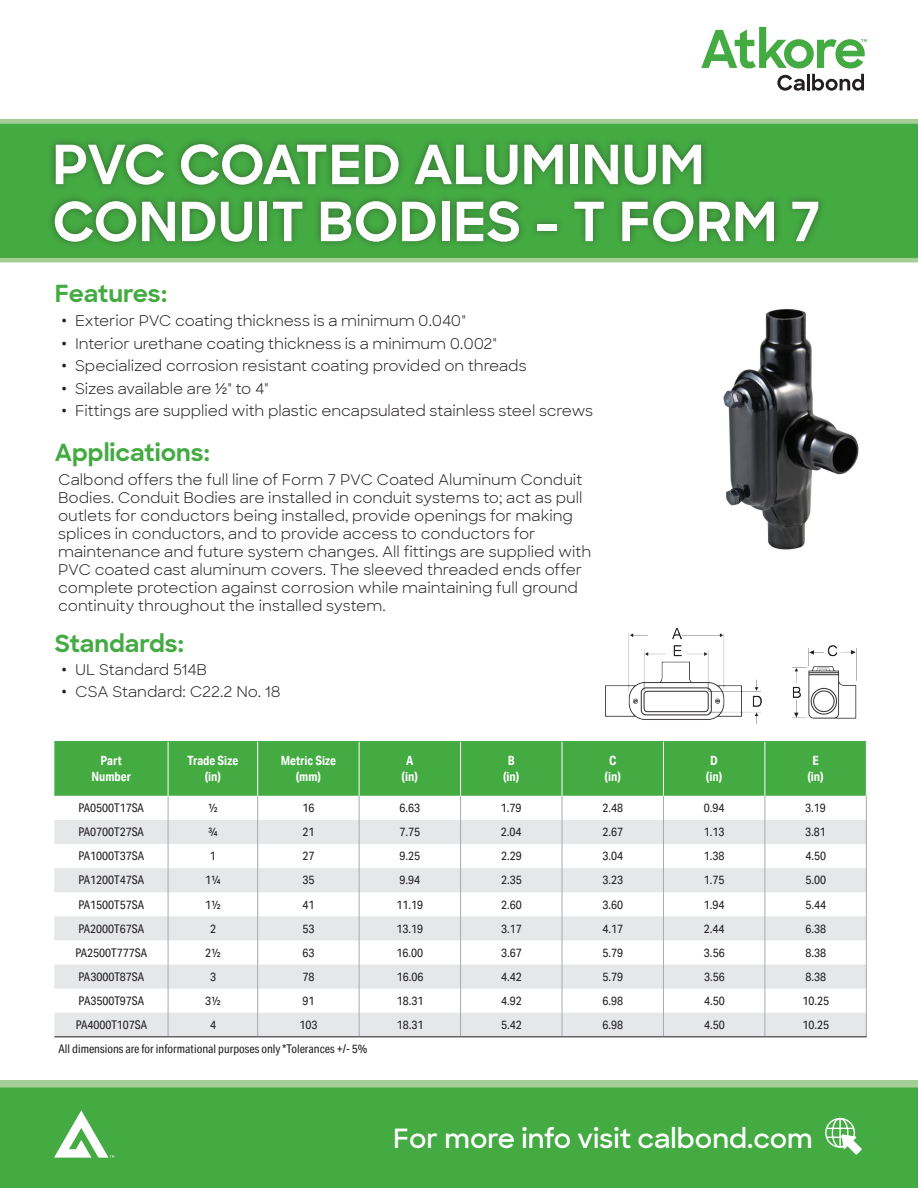
<style>
.page{position:relative;width:918px;height:1188px;background:#fff}
.page>*{position:absolute;margin:0;border:0;box-sizing:border-box;transform-origin:0 0}
.t1{font:700 54px/57px "Sharp Sans";color:#fff}
.t2{font:600 27px "Sharp Sans";color:#fff}
.t3{font:700 24px "Sharp Sans";color:#44aa42}
.t4{font:15px/18px "Sharp Sans";letter-spacing:-.005em;color:#231f20}
.t5{font:700 12.75px/15.3px "Aktiv Grotesk Cd";color:#fff;text-align:center}
.t6{font:12px "Aktiv Grotesk Cd";color:#231f20}
.s1{font-family:"Roboto Condensed";font-weight:700}
</style>
<div class="page">
<svg style="left:0;top:1080px;width:918px;height:108px;background:#4aac48"></svg>
<div style="left:825px;top:1118px;width:30px;height:30px;border:1px solid #fff;border-radius:50%"></div>
<div style="left:832px;top:1118px;width:16px;height:30px;border:1px solid #fff;border-radius:50%"></div>
<hr style="left:839px;top:1119px;width:2px;height:28px;background:#fff">
<svg style="left:827px;top:1128px;width:36px;height:28px"></svg>
<svg style="left:54px;top:1110px;width:60px;height:48px"></svg>
<svg style="left:0;top:124px;width:918px;height:138px;background:#4cad49"></svg>
<div style="left:47px;top:137px;width:779px;height:112px;background:#231f20;opacity:.44"></div>
<div style="left:0;top:119px;width:918px;height:5px;background:#a3ce95"></div>
<svg style="left:701px;top:27px;width:166px;height:64px"></svg>
<div style="left:54px;top:741px;width:812px;height:55px;background:#44aa42"></div>
<svg style="left:54px;top:820px;width:812px;height:216px;fill:#e6e7e9"></svg>
<hr style="left:168px;top:742px;width:1px;height:54px;background:#fff">
<hr style="left:257px;top:742px;width:1px;height:54px;background:#fff">
<hr style="left:359px;top:742px;width:1px;height:54px;background:#fff">
<hr style="left:460px;top:742px;width:1px;height:54px;background:#fff">
<hr style="left:562px;top:742px;width:1px;height:54px;background:#fff">
<hr style="left:663px;top:742px;width:1px;height:54px;background:#fff">
<hr style="left:765px;top:742px;width:1px;height:54px;background:#fff">
<svg style="left:168px;top:796px;width:1px;height:240px"></svg>
<svg style="left:257px;top:796px;width:1px;height:240px"></svg>
<svg style="left:359px;top:796px;width:1px;height:240px"></svg>
<svg style="left:460px;top:796px;width:1px;height:240px"></svg>
<svg style="left:562px;top:796px;width:1px;height:240px"></svg>
<svg style="left:663px;top:796px;width:1px;height:240px"></svg>
<svg style="left:765px;top:796px;width:1px;height:240px"></svg>
<svg style="left:866px;top:796px;width:1px;height:240px"></svg>
<hr style="left:54px;top:1036px;width:114px;height:1px;background:#231f20">
<hr style="left:168px;top:1036px;width:90px;height:1px;background:#231f20">
<hr style="left:258px;top:1036px;width:101px;height:1px;background:#231f20">
<hr style="left:359px;top:1036px;width:102px;height:1px;background:#231f20">
<hr style="left:461px;top:1036px;width:101px;height:1px;background:#231f20">
<hr style="left:562px;top:1036px;width:101px;height:1px;background:#231f20">
<hr style="left:663px;top:1036px;width:102px;height:1px;background:#231f20">
<hr style="left:765px;top:1036px;width:102px;height:1px;background:#231f20">
<img style="left:723px;top:309px;width:136px;height:241px">
<img style="left:606px;top:628px;width:251px;height:95px">
<h1 class="t1" style="left:52px;top:134px;width:770px">PVC COATED ALUMINUM<br>CONDUIT BODIES - T FORM 7</h1>
<h3 class="t3" style="left:55px;top:276px;width:114px">Features:</h3>
<p class="t4" style="left:62px;top:309px;width:533px;line-height:22.6px"><span class="s1">ꞏ</span> Exterior PVC coating thickness is a minimum 0.040"<br><span class="s1">ꞏ</span> Interior urethane coating thickness is a minimum 0.002"<br><span class="s1">ꞏ</span> Specialized corrosion resistant coating provided on threads<br><span class="s1">ꞏ</span> Sizes available are 1/2" to 4"<br><span class="s1">ꞏ</span> Fittings are supplied with plastic encapsulated stainless steel screws</p>
<h3 class="t3" style="left:55px;top:435px;width:157px">Applications:</h3>
<p class="t4" style="left:58px;top:470px;width:535px">Calbond offers the full line of Form 7 PVC Coated Aluminum Conduit Bodies. Conduit Bodies are installed in conduit systems to; act as pull outlets for conductors being installed, provide openings for making splices in conductors, and to provide access to conductors for maintenance and future system changes. All fittings are supplied with PVC coated cast aluminum covers. The sleeved threaded ends offer complete protection against corrosion while maintaining full ground continuity throughout the installed system.</p>
<h3 class="t3" style="left:55px;top:626px;width:131px">Standards:</h3>
<p class="t4" style="left:62px;top:657px;width:221px;line-height:22.6px"><span class="s1">ꞏ</span> UL Standard 514B<br><span class="s1">ꞏ</span> CSA Standard: C22.2 No. 18</p>
<p class="t5" style="left:91px;top:753px;width:41px">Part<br>Number</p>
<p class="t5" style="left:188px;top:753px;width:52px">Trade Size (in)</p>
<p class="t5" style="left:281px;top:753px;width:57px">Metric Size (mm)</p>
<p class="t5" style="left:402px;top:753px;width:18px">A (in)</p>
<p class="t5" style="left:503px;top:753px;width:18px">B (in)</p>
<p class="t5" style="left:605px;top:753px;width:18px">C (in)</p>
<p class="t5" style="left:706px;top:753px;width:18px">D (in)</p>
<p class="t5" style="left:807px;top:753px;width:18px">E (in)</p>
<p class="t6" style="left:78px;top:801px;width:67px">PA0500T17SA</p>
<p class="t6" style="left:208px;top:801px;width:11px">1/2</p>
<p class="t6" style="left:302px;top:801px;width:13px">16</p>
<p class="t6" style="left:400px;top:801px;width:22px">6.63</p>
<p class="t6" style="left:501px;top:801px;width:22px">1.79</p>
<p class="t6" style="left:602px;top:801px;width:22px">2.48</p>
<p class="t6" style="left:704px;top:801px;width:22px">0.94</p>
<p class="t6" style="left:805px;top:801px;width:22px">3.19</p>
<p class="t6" style="left:78px;top:825px;width:67px">PA0700T27SA</p>
<p class="t6" style="left:208px;top:825px;width:11px">3/4</p>
<p class="t6" style="left:302px;top:825px;width:13px">21</p>
<p class="t6" style="left:400px;top:825px;width:22px">7.75</p>
<p class="t6" style="left:501px;top:825px;width:22px">2.04</p>
<p class="t6" style="left:602px;top:825px;width:22px">2.67</p>
<p class="t6" style="left:704px;top:825px;width:22px">1.13</p>
<p class="t6" style="left:805px;top:825px;width:22px">3.81</p>
<p class="t6" style="left:79px;top:849px;width:67px">PA1000T37SA</p>
<p class="t6" style="left:210px;top:849px;width:7px">1</p>
<p class="t6" style="left:302px;top:849px;width:13px">27</p>
<p class="t6" style="left:400px;top:849px;width:22px">9.25</p>
<p class="t6" style="left:501px;top:849px;width:22px">2.29</p>
<p class="t6" style="left:602px;top:849px;width:22px">3.04</p>
<p class="t6" style="left:704px;top:849px;width:22px">1.38</p>
<p class="t6" style="left:805px;top:849px;width:22px">4.50</p>
<p class="t6" style="left:79px;top:873px;width:67px">PA1200T47SA</p>
<p class="t6" style="left:205px;top:873px;width:17px">11/4</p>
<p class="t6" style="left:302px;top:873px;width:13px">35</p>
<p class="t6" style="left:400px;top:873px;width:22px">9.94</p>
<p class="t6" style="left:501px;top:873px;width:22px">2.35</p>
<p class="t6" style="left:602px;top:873px;width:22px">3.23</p>
<p class="t6" style="left:704px;top:873px;width:22px">1.75</p>
<p class="t6" style="left:805px;top:873px;width:22px">5.00</p>
<p class="t6" style="left:79px;top:897px;width:67px">PA1500T57SA</p>
<p class="t6" style="left:205px;top:897px;width:17px">11/2</p>
<p class="t6" style="left:302px;top:897px;width:13px">41</p>
<p class="t6" style="left:397px;top:897px;width:28px">11.19</p>
<p class="t6" style="left:501px;top:897px;width:22px">2.60</p>
<p class="t6" style="left:602px;top:897px;width:22px">3.60</p>
<p class="t6" style="left:704px;top:897px;width:22px">1.94</p>
<p class="t6" style="left:805px;top:897px;width:22px">5.44</p>
<p class="t6" style="left:79px;top:921px;width:67px">PA2000T67SA</p>
<p class="t6" style="left:210px;top:921px;width:7px">2</p>
<p class="t6" style="left:303px;top:921px;width:13px">53</p>
<p class="t6" style="left:397px;top:921px;width:28px">13.19</p>
<p class="t6" style="left:501px;top:921px;width:22px">3.17</p>
<p class="t6" style="left:603px;top:921px;width:22px">4.17</p>
<p class="t6" style="left:704px;top:921px;width:22px">2.44</p>
<p class="t6" style="left:805px;top:921px;width:22px">6.38</p>
<p class="t6" style="left:76px;top:945px;width:73px">PA2500T777SA</p>
<p class="t6" style="left:205px;top:945px;width:17px">21/2</p>
<p class="t6" style="left:303px;top:945px;width:13px">63</p>
<p class="t6" style="left:397px;top:945px;width:28px">16.00</p>
<p class="t6" style="left:501px;top:945px;width:22px">3.67</p>
<p class="t6" style="left:603px;top:945px;width:22px">5.79</p>
<p class="t6" style="left:704px;top:945px;width:22px">3.56</p>
<p class="t6" style="left:805px;top:945px;width:22px">8.38</p>
<p class="t6" style="left:79px;top:970px;width:67px">PA3000T87SA</p>
<p class="t6" style="left:210px;top:970px;width:7px">3</p>
<p class="t6" style="left:303px;top:970px;width:13px">78</p>
<p class="t6" style="left:397px;top:970px;width:28px">16.06</p>
<p class="t6" style="left:501px;top:970px;width:22px">4.42</p>
<p class="t6" style="left:603px;top:970px;width:22px">5.79</p>
<p class="t6" style="left:704px;top:970px;width:22px">3.56</p>
<p class="t6" style="left:805px;top:970px;width:22px">8.38</p>
<p class="t6" style="left:79px;top:994px;width:67px">PA3500T97SA</p>
<p class="t6" style="left:205px;top:994px;width:17px">31/2</p>
<p class="t6" style="left:303px;top:994px;width:13px">91</p>
<p class="t6" style="left:397px;top:994px;width:28px">18.31</p>
<p class="t6" style="left:501px;top:994px;width:22px">4.92</p>
<p class="t6" style="left:603px;top:994px;width:22px">6.98</p>
<p class="t6" style="left:704px;top:994px;width:22px">4.50</p>
<p class="t6" style="left:802px;top:994px;width:28px">10.25</p>
<p class="t6" style="left:76px;top:1018px;width:73px">PA4000T107SA</p>
<p class="t6" style="left:210px;top:1018px;width:7px">4</p>
<p class="t6" style="left:300px;top:1018px;width:19px">103</p>
<p class="t6" style="left:397px;top:1018px;width:28px">18.31</p>
<p class="t6" style="left:501px;top:1018px;width:22px">5.42</p>
<p class="t6" style="left:603px;top:1018px;width:22px">6.98</p>
<p class="t6" style="left:704px;top:1018px;width:22px">4.50</p>
<p class="t6" style="left:803px;top:1018px;width:28px">10.25</p>
<p class="t6" style="left:59px;top:1041px;width:310px">All dimensions are for informational purposes only *Tolerances +/- 5%</p>
<h2 class="t2" style="left:393px;top:1118px;width:421px">For more info visit calbond.com</h2>
</div>
